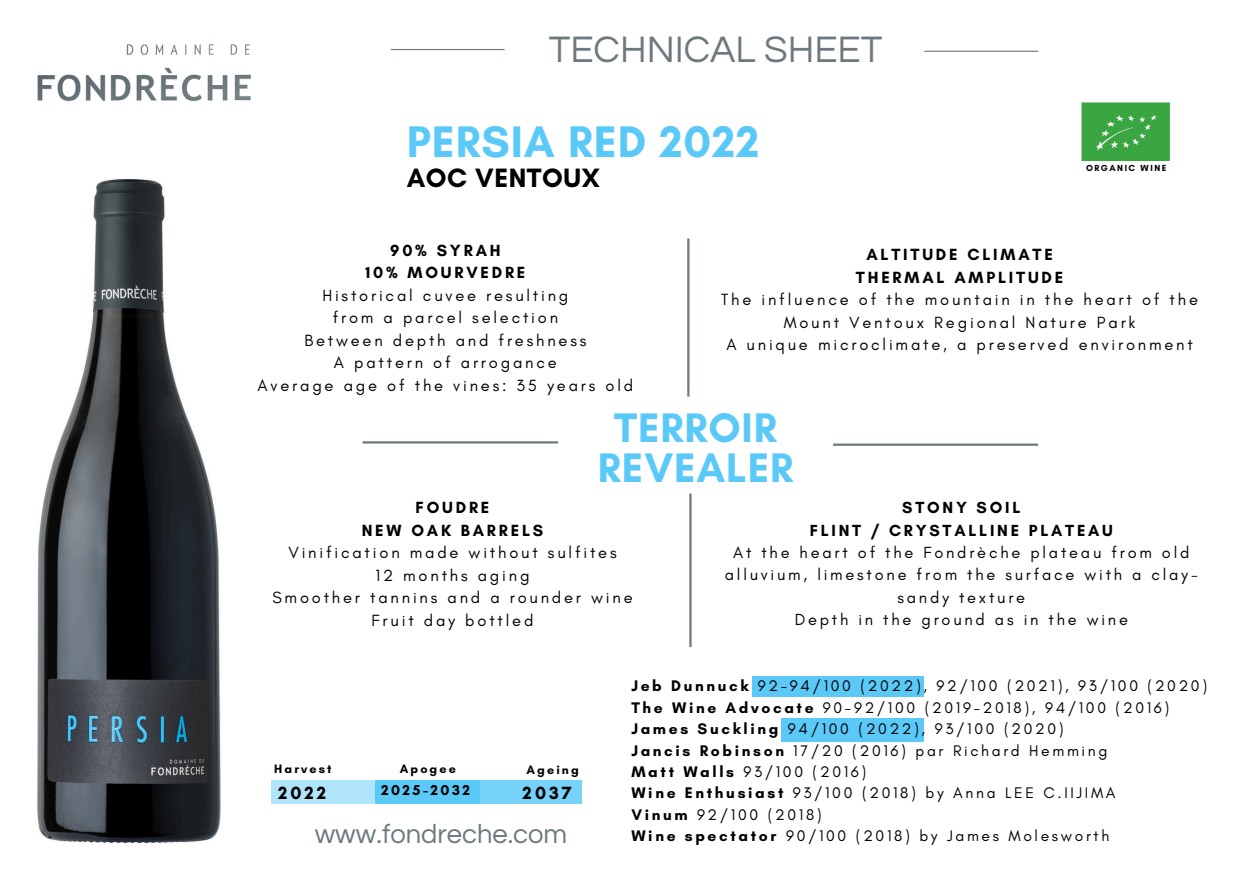
<style>
.page{position:relative;width:1233px;height:894px;background:#fff}
.page>*{position:absolute;margin:0;border:0;box-sizing:border-box;transform-origin:0 0}
.t1{font:700 45px "Glacial Indifference";letter-spacing:.02em;color:#5bc9f8}
.t2{font:700 42px/40.5px "Glacial Indifference";letter-spacing:.02em;color:#5bc9f8;text-align:center}
.t3{font:38.25px "Questrial";color:#6d797d}
.t4{font:27.3px "Questrial";color:#6d797d}
.t5{font:700 27px "Glacial Indifference";letter-spacing:.02em;color:#000}
.t6{font:700 18px "Glacial Indifference";letter-spacing:.17em;color:#000}
.t7{font:16.5px/22.5px "Glacial Indifference";letter-spacing:.17em;color:#000;text-align:center}
.t8{font:16.35px/22.4px "Glacial Indifference";letter-spacing:.17em;color:#000;text-align:center}
.t9{font:15.6px "Glacial Indifference";letter-spacing:.17em;color:#000}
.t10{font:700 14.55px "Glacial Indifference";letter-spacing:.17em;color:#000}
.t11{font:700 12.45px "Glacial Indifference";letter-spacing:.17em;color:#000}
.t12{font:700 9px "Glacial Indifference";letter-spacing:.17em;color:#000}
.s1{font-weight:700}
</style>
<div class="page">
<img style="left:37px;top:44px;width:215px;height:58px">
<hr style="left:391px;top:49px;width:114px;height:1px;background:#6d797d">
<hr style="left:924px;top:51px;width:114px;height:1px;background:#6d797d">
<hr style="left:363px;top:441px;width:195px;height:2px;background:#6d797d">
<hr style="left:833px;top:443px;width:205px;height:2px;background:#6d797d">
<hr style="left:687px;top:238px;width:2px;height:158px;background:#6d797d">
<hr style="left:689px;top:493px;width:3px;height:154px;background:#6d797d">
<img style="left:37px;top:179px;width:184px;height:665px">
<svg style="left:271px;top:780px;width:208px;height:23px;background:#85d6f9"></svg>
<div style="left:479px;top:779px;width:103px;height:24px;background:#77d2f9"></div>
<img style="left:1081px;top:102px;width:89px;height:58px">
<div style="left:752px;top:676px;width:172px;height:21px;background:#5bc9f8"></div>
<div style="left:782px;top:718px;width:142px;height:23px;background:#5bc9f8"></div>
<p class="t3" style="left:549px;top:31px;width:335px">TECHNICAL SHEET</p>
<h5 class="t1" style="left:407px;top:114px;width:354px">PERSIA RED 2022</h5>
<h5 class="t5" style="left:407px;top:161px;width:194px">AOC VENTOUX</h5>
<p class="t12" style="left:1086px;top:163px;width:82px">ORGANIC WINE</p>
<h1 class="t7" style="left:258px;top:238px;width:377px"><span class="s1">90% SYRAH<br>10% MOURVEDRE<br></span>Historical cuvee resulting<br>from a parcel selection<br>Between depth and freshness<br>A pattern of arrogance<br>Average age of the vines: 35 years old</h1>
<h5 class="t7" style="left:721px;top:243px;width:478px"><span class="s1">ALTITUDE CLIMATE<br>THERMAL AMPLITUDE<br></span>The influence of the mountain in the heart of the Mount Ventoux Regional Nature Park<br>A unique microclimate, a preserved environment</h5>
<h5 class="t2" style="left:598px;top:407px;width:197px">TERROIR<br>REVEALER</h5>
<h5 class="t7" style="left:272px;top:496px;width:362px"><span class="s1">FOUDRE<br>NEW OAK BARRELS<br></span>Vinification made without sulfites<br>12 months aging<br>Smoother tannins and a rounder wine<br>Fruit day bottled</h5>
<p class="t8" style="left:725px;top:496px;width:474px"><span class="s1">STONY SOIL<br>FLINT / CRYSTALLINE PLATEAU<br></span>At the heart of the Fondrèche plateau from old alluvium, limestone from the surface with a clay&shy;sandy texture<br>Depth in the ground as in the wine</p>
<p class="t11" style="left:274px;top:760px;width:59px">Harvest</p>
<p class="t11" style="left:400px;top:760px;width:58px">Apogee</p>
<p class="t11" style="left:526px;top:761px;width:54px">Ageing</p>
<h1 class="t10" style="left:381px;top:781px;width:90px">2025-2032</h1>
<p class="t6" style="left:278px;top:781px;width:50px">2022</p>
<p class="t6" style="left:523px;top:781px;width:51px">2037</p>
<p class="t4" style="left:315px;top:820px;width:254px">www.fondreche.com</p>
<p class="t9" style="left:631px;top:676px;width:577px"><span class="s1">Jeb Dunnuck</span> 92-94/100 (2022), 92/100 (2021), 93/100 (2020)</p>
<p class="t9" style="left:631px;top:697px;width:539px"><span class="s1">The Wine Advocate</span> 90-92/100 (2019-2018), 94/100 (2016)</p>
<p class="t9" style="left:631px;top:719px;width:434px"><span class="s1">James Suckling</span> 94/100 (2022), 93/100 (2020)</p>
<p class="t9" style="left:631px;top:740px;width:478px"><span class="s1">Jancis Robinson</span> 17/20 (2016) par Richard Hemming</p>
<p class="t9" style="left:631px;top:761px;width:236px"><span class="s1">Matt Walls</span> 93/100 (2016)</p>
<p class="t9" style="left:631px;top:783px;width:486px"><span class="s1">Wine Enthusiast</span> 93/100 (2018) by Anna LEE C.IIJIMA</p>
<p class="t9" style="left:631px;top:804px;width:192px"><span class="s1">Vinum</span> 92/100 (2018)</p>
<h4 class="t9" style="left:631px;top:826px;width:479px"><span class="s1">Wine spectator</span> 90/100 (2018) by James Molesworth</h4>
</div>
